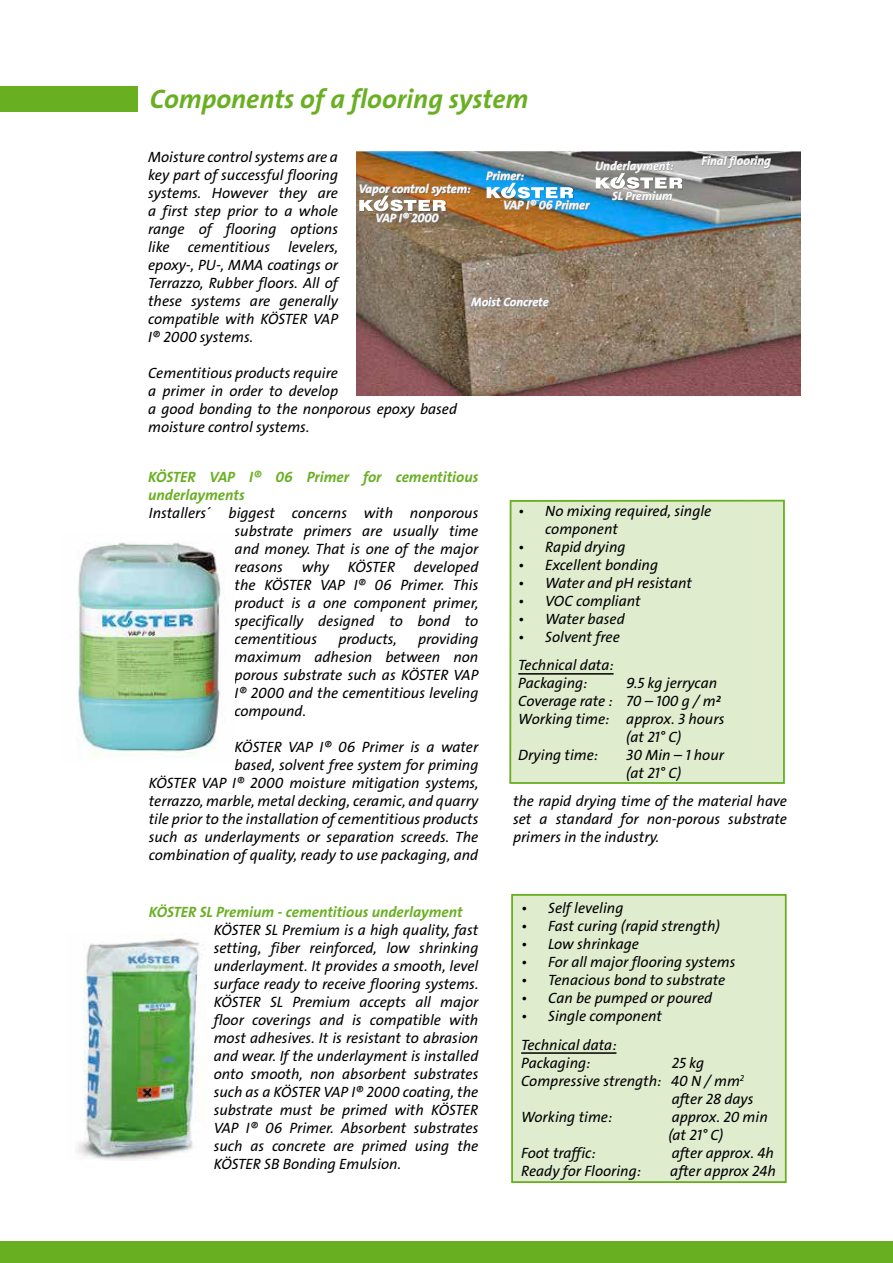
<style>
.page{position:relative;width:893px;height:1263px;background:#fff}
.page>*{position:absolute;margin:0;border:0;box-sizing:border-box;transform-origin:0 0}
.t1{font:27px "The Sans LP7 Bld IT";color:#69af22}
.t2{font:15px/18px "The Sans LP5 Plain IT";color:#000;text-align:justify}
.t3{font:15px/18px "The Sans LP7 Bld IT";color:#69af22}
.t4{font:12.15px "The Sans LP7 Bld IT";color:#fff}
.t5{font:8.1px "The Sans LP6 Se Bld IT";letter-spacing:-.05em;color:#fff}
</style>
<div class="page">
<div style="left:0;top:1242px;width:893px;height:21px;background:#69af22"></div>
<div style="left:0;top:86px;width:137px;height:25px;background:#69af22"></div>
<div style="left:510px;top:501px;width:274px;height:282px;background:#e0ecce"></div>
<div style="left:509px;top:500px;width:276px;height:284px;border:2px solid #69af22"></div>
<hr style="left:518px;top:673px;width:96px;height:2px;background:#000">
<div style="left:511px;top:894px;width:276px;height:289px;background:#e0ecce;border:2px solid #69af22"></div>
<hr style="left:521px;top:1052px;width:95px;height:2px;background:#000">
<img style="left:78px;top:542px;width:143px;height:215px">
<img style="left:76px;top:935px;width:130px;height:225px">
<img style="left:356px;top:152px;width:444px;height:243px">
<div style="left:596px;top:174px;width:87px;height:17px;background:#000;opacity:.25"></div>
<svg style="left:701px;top:155px;width:70px;height:13px"></svg>
<svg style="left:470px;top:297px;width:79px;height:10px"></svg>
<div style="left:360px;top:184px;width:111px;height:13px;background:#000;opacity:.25"></div>
<img style="left:359px;top:183px;width:111px;height:40px">
<img style="left:486px;top:161px;width:196px;height:49px">
<h1 class="t1" style="left:150px;top:81px;width:380px">Components of a flooring system</h1>
<p class="t2" style="left:148px;top:148px;width:191px">Moisture control systems are a key part of successful flooring systems. However they are a first step prior to a whole range of flooring options like cementitious levelers, epoxy-, PU-, MMA coatings or Terrazzo, Rubber floors. All of these systems are generally compatible with KÖSTER VAP I® 2000 systems.</p>
<p class="t2" style="left:148px;top:364px;width:310px;text-align:left">Cementitious products require<br>a primer in order to develop<br>a good bonding to the nonporous epoxy based moisture control systems.</p>
<p class="t4" style="left:595px;top:158px;width:80px">Underlayment:</p>
<p class="t4" style="left:486px;top:168px;width:39px">Primer:</p>
<p class="t4" style="left:359px;top:181px;width:114px">Vapor control system:</p>
<p class="t5" style="left:609px;top:189px;width:75px">WaterproofingSystems</p>
<p class="t4" style="left:612px;top:188px;width:62px">SL Premium</p>
<p class="t4" style="left:500px;top:198px;width:91px"><sup>Wa</sup>VAP I® 06 Primer</p>
<p class="t5" style="left:511px;top:198px;width:64px">terproofingSystems</p>
<p class="t4" style="left:373px;top:210px;width:67px"><sup>Wa</sup>VAP I® 2000</p>
<p class="t5" style="left:384px;top:211px;width:64px">terproofingSystems</p>
<p class="t4" style="left:471px;top:294px;width:79px">Moist Concrete</p>
<p class="t4" style="left:702px;top:153px;width:71px">Final flooring</p>
<p class="t3" style="left:148px;top:468px;width:332px">KÖSTER VAP I® 06 Primer for cementitious underlayments</p>
<p class="t2" style="left:235px;top:505px;width:245px;text-indent:-86px">Installers´ biggest concerns with nonporous substrate primers are usually time and money. That is one of the major reasons</p>
<p class="t2" style="left:302px;top:559px;width:29px">why</p>
<p class="t2" style="left:348px;top:559px;width:49px">KÖSTER</p>
<p class="t2" style="left:235px;top:559px;width:245px;text-indent:179px">developed the KÖSTER VAP I® 06 Primer. This product is a one component primer, specifically designed to bond to cementitious</p>
<p class="t2" style="left:235px;top:631px;width:245px;text-indent:183px">providing maximum adhesion between non porous substrate such as KÖSTER VAP I® 2000 and the cementitious leveling compound.</p>
<p class="t2" style="left:149px;top:739px;width:331px;text-align:right">KÖSTER VAP I® 06 Primer is a water<br>based, solvent free system for priming<br>KÖSTER VAP I® 2000 moisture mitigation systems, terrazzo, marble, metal decking, ceramic, and quarry tile prior to the installation of cementitious products such as underlayments or separation screeds. The combination of quality, ready to use packaging, and</p>
<p class="t2" style="left:338px;top:631px;width:60px">products,</p>
<p class="t3" style="left:149px;top:903px;width:315px">KÖSTER SL Premium - cementitious underlayment</p>
<p class="t2" style="left:214px;top:922px;width:266px">KÖSTER SL Premium is a high quality, fast setting, fiber reinforced, low shrinking underlayment. It provides a smooth, level surface ready to receive flooring systems.<br>KÖSTER SL Premium accepts all major floor coverings and is compatible with most adhesives. It is resistant to abrasion and wear. If the underlayment is installed onto smooth, non absorbent substrates such as a KÖSTER VAP I® 2000 coating, the substrate must be primed with KÖSTER VAP I® 06 Primer. Absorbent substrates such as concrete are primed using the KÖSTER SB Bonding Emulsion.</p>
<p class="t2" style="left:545px;top:502px;width:168px;text-indent:-27px">• No mixing required, single component</p>
<p class="t2" style="left:518px;top:538px;width:109px">• Rapid drying</p>
<p class="t2" style="left:518px;top:556px;width:141px">• Excellent bonding</p>
<p class="t2" style="left:518px;top:574px;width:175px">• Water and pH resistant</p>
<p class="t2" style="left:518px;top:592px;width:124px">• VOC compliant</p>
<p class="t2" style="left:518px;top:610px;width:108px">• Water based</p>
<p class="t2" style="left:518px;top:623px;width:103px;line-height:28.5px">• Solvent free<br>Technical data:</p>
<p class="t2" style="left:518px;top:675px;width:71px">Packaging:</p>
<p class="t2" style="left:626px;top:675px;width:92px">9.5 kg jerrycan</p>
<p class="t2" style="left:518px;top:693px;width:204px">Coverage rate : 70 – 100 g / m²</p>
<p class="t2" style="left:518px;top:711px;width:208px">Working time: approx. 3 hours</p>
<p class="t2" style="left:626px;top:729px;width:56px">(at 21° C)</p>
<p class="t2" style="left:518px;top:747px;width:81px">Drying time:</p>
<p class="t2" style="left:626px;top:747px;width:99px">30 Min – 1 hour (at 21° C)</p>
<p class="t2" style="left:513px;top:792px;width:276px">the rapid drying time of the material have set a standard for non-porous substrate primers in the industry.</p>
<p class="t2" style="left:521px;top:899px;width:104px">• Self leveling</p>
<p class="t2" style="left:521px;top:917px;width:200px">• Fast curing (rapid strength)</p>
<p class="t2" style="left:521px;top:935px;width:119px">• Low shrinkage</p>
<p class="t2" style="left:521px;top:953px;width:216px">• For all major flooring systems</p>
<p class="t2" style="left:521px;top:971px;width:206px">• Tenacious bond to substrate</p>
<p class="t2" style="left:521px;top:989px;width:193px">• Can be pumped or poured</p>
<p class="t2" style="left:521px;top:1002px;width:142px;line-height:28.5px">• Single component<br>Technical data:</p>
<p class="t2" style="left:521px;top:1054px;width:71px">Packaging:</p>
<p class="t2" style="left:672px;top:1054px;width:34px">25 kg</p>
<p class="t2" style="left:521px;top:1072px;width:225px">Compressive strength: 40 N / mm<sup>2</sup></p>
<p class="t2" style="left:672px;top:1090px;width:83px">after 28 days</p>
<p class="t2" style="left:521px;top:1108px;width:93px">Working time:</p>
<p class="t2" style="left:668px;top:1108px;width:101px">approx. 20 min (at 21° C)</p>
<p class="t2" style="left:521px;top:1144px;width:76px">Foot traffic:</p>
<p class="t2" style="left:672px;top:1144px;width:104px">after approx. 4h</p>
<p class="t2" style="left:521px;top:1162px;width:121px">Ready for Flooring:</p>
<p class="t2" style="left:670px;top:1162px;width:107px">after approx 24h</p>
</div>
